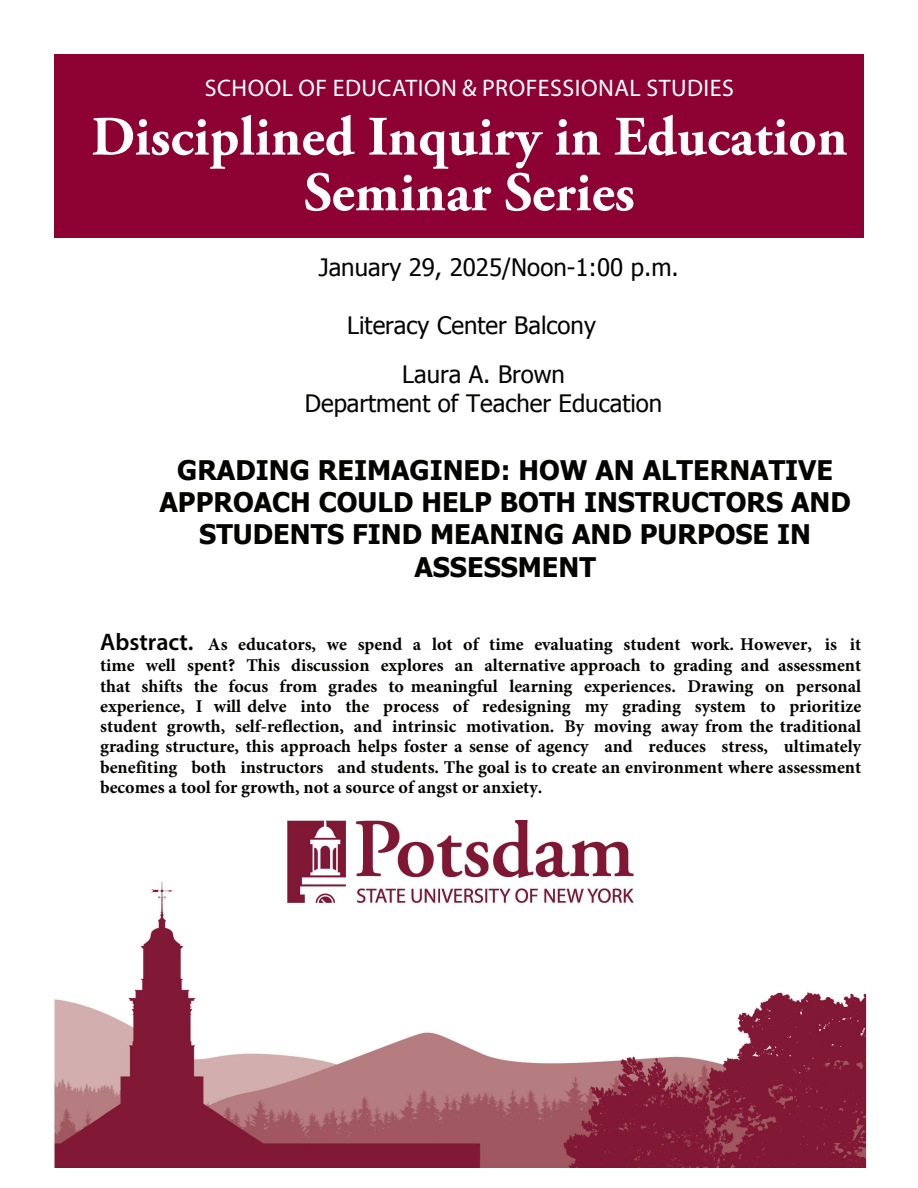
<style>
.page{position:relative;width:918px;height:1188px;background:#fff}
.page>*{position:absolute;margin:0;border:0;box-sizing:border-box;transform-origin:0 0}
.t1{font:700 55.5px/55.7px "Adobe Garamond Pro";color:#fff;text-align:center}
.t2{font:700 27px/32.4px "Tahoma";color:#040503;text-align:center}
.t3{font:24px/49.3px "Tahoma";color:#040503}
.t4{font:24px "Myriad Pro";letter-spacing:.02em;color:#fff}
.t5{font:700 18px/20.4px "Minion Pro";color:#040503;text-align:justify}
.s1{font-family:"Myriad Pro";font-weight:600;font-size:24px}
</style>
<div class="page">
<div style="left:54px;top:54px;width:810px;height:184px;background:#8d0233"></div>
<img style="left:54px;top:821px;width:812px;height:347px">
<h3 class="t4" style="left:205px;top:73px;width:531px">SCHOOL OF EDUCATION &amp; PROFESSIONAL STUDIES</h3>
<h1 class="t1" style="left:91px;top:110px;width:758px">Disciplined Inquiry in Education<br>Seminar Series</h1>
<h3 class="t3" style="left:319px;top:241px;width:362px">January 29, 2025/Noon-1:00 p.m.</h3>
<h3 class="t3" style="left:402px;top:299px;width:195px;text-indent:-55px">Literacy Center Balcony<br>Laura A. Brown</h3>
<h3 class="t3" style="left:305px;top:378px;width:359px">Department of Teacher Education</h3>
<h2 class="t2" style="left:159px;top:452px;width:693px">GRADING REIMAGINED: HOW AN ALTERNATIVE<br>APPROACH COULD HELP BOTH INSTRUCTORS AND<br>STUDENTS FIND MEANING AND PURPOSE IN<br>ASSESSMENT</h2>
<p class="t5" style="left:100px;top:634px;width:763px"><span class="s1">Abstract.</span> As educators, we spend a lot of time evaluating student work. However, is it time well spent? This discussion explores an alternative approach to grading and assessment that shifts the focus from grades to meaningful learning experiences. Drawing on personal experience, I will delve into the process of redesigning my grading system to prioritize student growth, self-reflection, and intrinsic motivation. By moving away from the traditional grading structure, this approach helps foster a sense of agency and reduces stress, ultimately benefiting both instructors and students. The goal is to create an environment where assessment becomes a tool for growth, not a source of angst or anxiety.</p>
</div>
